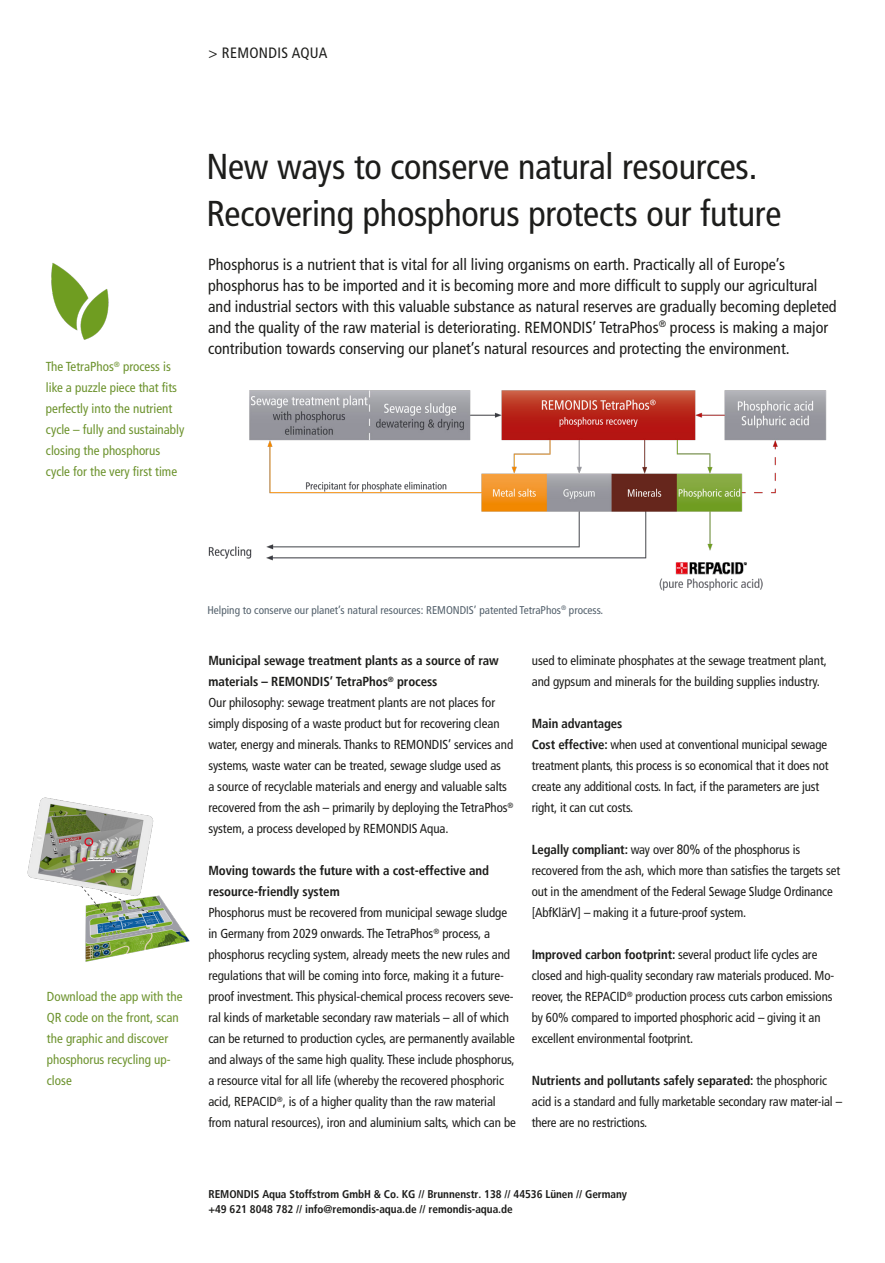
<style>
.page{position:relative;width:885px;height:1263px;background:#fff}
.page>*{position:absolute;margin:0;border:0;box-sizing:border-box;transform-origin:0 0}
._02_headline_EN{font:condensed 36px "Frutiger LT";letter-spacing:-.005em;color:#1d1d1b}
._03_einleitung_EN{font:condensed 16.05px/21px "Frutiger LT";color:#1d1d1b}
._01_rubrik_EN{font:condensed 15px "Frutiger LT";letter-spacing:.025em;color:#1d1d1b}
._05_copy_EN{font:condensed 13.05px/21px "Frutiger LT";letter-spacing:-.005em;color:#1d1d1b}
._01_rubrik_EN-2{font:condensed 13.05px/21px "Frutiger LT";color:#6d932e}
._05_copy_EN-2{font:700 condensed 13.05px/21px "Frutiger LT";letter-spacing:-.005em;color:#1d1d1b}
.t1{font:700 condensed 11.25px/15px "Frutiger LT";letter-spacing:-.005em;color:#1d1d1b}
._07_bildunterschrift{font:condensed 11.25px "Frutiger LT";color:#54616c}
.s1{font-weight:700}
.s2{font-size:13.5px}
</style>
<div class="page">
<img style="left:51px;top:263px;width:53px;height:77px">
<img style="left:28px;top:798px;width:162px;height:164px">
<img style="left:104px;top:289px;width:723px;height:302px">
<p class="_01_rubrik_EN" style="left:208px;top:44px;width:120px">&gt; REMONDIS AQUA</p>
<p class="_01_rubrik_EN-2" style="left:46px;top:356px;width:140px">The TetraPhos<sup>®</sup> process is like a puzzle piece that fits perfectly into the nutrient cycle – fully and sustainably closing the phosphorus</p>
<p class="_01_rubrik_EN-2" style="left:46px;top:461px;width:133px">cycle for the very first time</p>
<p class="_02_headline_EN" style="left:206px;top:145px;width:552px">New ways to conserve natural resources.</p>
<p class="_02_headline_EN" style="left:206px;top:193px;width:576px">Recovering phosphorus protects our future</p>
<p class="_03_einleitung_EN" style="left:208px;top:254px;width:629px">Phosphorus is a nutrient that is vital for all living organisms on earth. Practically all of Europe’s phosphorus has to be imported and it is becoming more and more difficult to supply our agricultural and industrial sectors with this valuable substance as natural reserves are gradually becoming depleted and the quality of the raw material is deteriorating. REMONDIS’ TetraPhos<sup>®</sup> process is making a major contribution towards conserving our planet’s natural resources and protecting the environment.</p>
<p class="_01_rubrik_EN-2" style="left:47px;top:986px;width:137px">Download the app with the<br>QR code on the front, scan the graphic and discover phosphorus recycling up&shy;close</p>
<p class="_07_bildunterschrift" style="left:207px;top:604px;width:397px">Helping to conserve our planet’s natural resources: REMONDIS’ patented TetraPhos<sup>®</sup> process.</p>
<p class="_05_copy_EN-2" style="left:208px;top:650px;width:292px">Municipal sewage treatment plants as a source of raw materials – REMONDIS’ TetraPhos<sup>®</sup> process</p>
<p class="_05_copy_EN" style="left:208px;top:692px;width:306px">Our philosophy: sewage treatment plants are not places for simply disposing of a waste product but for recovering clean water, energy and minerals. Thanks to REMONDIS’ services and systems, waste water can be treated, sewage sludge used as<br>a source of recyclable materials and energy and valuable salts recovered from the ash – primarily by deploying the TetraPhos<sup>® </sup>system, a process developed by REMONDIS Aqua.</p>
<p class="_05_copy_EN-2" style="left:208px;top:860px;width:282px">Moving towards the future with a cost-effective and resource-friendly system</p>
<p class="_05_copy_EN" style="left:208px;top:902px;width:309px">Phosphorus must be recovered from municipal sewage sludge in Germany from 2029 onwards. The TetraPhos<sup>®</sup> process, a phosphorus recycling system, already meets the new rules and regulations that will be coming into force, making it a future&shy;proof investment. This physical-chemical process recovers seve&shy;ral kinds of marketable secondary raw materials – all of which can be returned to production cycles, are permanently available and always of the same high quality. These include phosphorus, a resource vital for all life (whereby the recovered phosphoric acid, REPACID<sup>®</sup>, is of a higher quality than the raw material from natural resources), iron and aluminium salts, which can be</p>
<p class="_05_copy_EN" style="left:531px;top:650px;width:296px">used to eliminate phosphates at the sewage treatment plant, and gypsum and minerals for the building supplies industry.</p>
<p class="_05_copy_EN-2" style="left:531px;top:713px;width:92px">Main advantages</p>
<p class="_05_copy_EN" style="left:531px;top:734px;width:298px"><span class="s1">Cost effective:</span> when used at conventional municipal sewage treatment plants, this process is so economical that it does not create any additional costs. In fact, if the parameters are just right, it can cut costs.</p>
<p class="_05_copy_EN" style="left:531px;top:839px;width:310px"><span class="s1">Legally compliant:</span> way over <span class="s2">80%</span> of the phosphorus is recovered from the ash, which more than satisfies the targets set out in the amendment of the Federal Sewage Sludge Ordinance [AbfKlärV] – making it a future-proof system.</p>
<p class="_05_copy_EN" style="left:531px;top:944px;width:304px"><span class="s1">Improved carbon footprint:</span> several product life cycles are closed and high-quality secondary raw materials produced. Mo&shy;reover, the REPACID<sup>®</sup> production process cuts carbon emissions by 60% compared to imported phosphoric acid – giving it an excellent environmental footprint.</p>
<p class="_05_copy_EN" style="left:531px;top:1070px;width:312px"><span class="s1">Nutrients and pollutants safely separated:</span> the phosphoric acid is a standard and fully marketable secondary raw mater-ial – there are no restrictions.</p>
<p class="t1" style="left:208px;top:1187px;width:420px">REMONDIS Aqua Stoffstrom GmbH &amp; Co. KG // Brunnenstr. 138 // 44536 Lünen // Germany +49 621 8048 782 // info@remondis-aqua.de // remondis-aqua.de</p>
</div>
